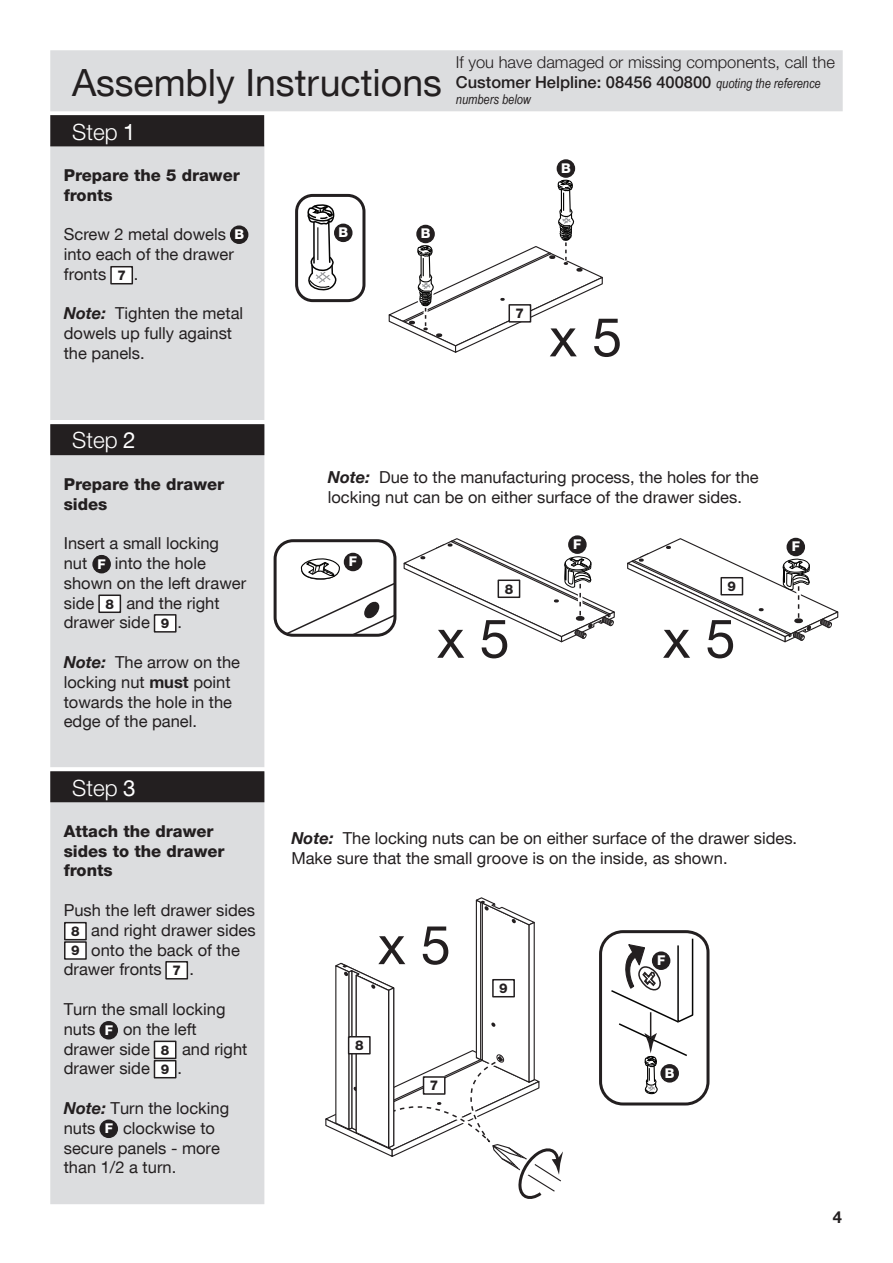
<style>
.page{position:relative;width:893px;height:1263px;background:#fff}
.page>*{position:absolute;margin:0;border:0;box-sizing:border-box;transform-origin:0 0}
.t1{font:54px "Helvetica Neue CE";color:#231f20}
.t2{font:37.5px "Helvetica Neue CE";color:#231f20}
.t3{font:300 22.5px "Helvetica Neue CE";color:#fff}
.t4{font:16.5px/19.8px "Helvetica Neue CE";color:#231f20}
.t5{font:300 16.5px/19.8px "Helvetica Neue CE";color:#231f20}
.t6{font:800 16.5px/19.8px "Helvetica Neue CE";color:#231f20}
.t7{font:800 16.5px "Helvetica Neue CE";color:#fff}
.t8{font:700 16.5px "Helvetica Neue CE";color:#231f20}
.t9{font:800 13.5px/19.4px "Helvetica Neue CE";color:#231f20}
.t10{font:italic 13.5px "Arial Narrow";color:#231f20}
.t11{font:800 13.5px "Helvetica Neue CE";color:#fff}
.s1{font-weight:400}
.s2{font-weight:700;font-style:italic}
.s3{font-weight:500}
.s4{font-family:"Arial Narrow";font-weight:400;font-style:italic;font-size:13.5px}
.s5{font-weight:700}
</style>
<div class="page">
<div style="left:51px;top:51px;width:791px;height:60px;background:#dcdddf"></div>
<div style="left:50px;top:50px;width:793px;height:61px;border:2px solid #dcdddf"></div>
<div style="left:51px;top:146px;width:213px;height:1057px;background:#dcdddf"></div>
<div style="left:50px;top:145px;width:214px;height:1059px;border:2px solid #dcdddf"></div>
<div style="left:51px;top:116px;width:212px;height:30px;background:#231f20"></div>
<div style="left:50px;top:115px;width:214px;height:31px;border:2px solid #231f20"></div>
<svg style="left:306px;top:204px;width:33px;height:99px"></svg>
<div style="left:295px;top:194px;width:70px;height:108px;border:3px solid #231f20;border-radius:16px"></div>
<div style="left:335px;top:224px;width:17px;height:17px;background:#231f20;border-radius:50%"></div>
<div style="left:334px;top:224px;width:19px;height:18px;border:2px solid #231f20;border-radius:50%"></div>
<div style="left:599px;top:930px;width:110px;height:175px;border:3px solid #231f20;border-radius:22px"></div>
<svg style="left:609px;top:937px;width:85px;height:169px"></svg>
<div style="left:661px;top:1065px;width:17px;height:17px;background:#231f20;border-radius:50%"></div>
<div style="left:660px;top:1064px;width:19px;height:18px;border:2px solid #231f20;border-radius:50%"></div>
<div style="left:653px;top:952px;width:17px;height:17px;background:#231f20;border-radius:50%"></div>
<div style="left:652px;top:951px;width:18px;height:19px;border:2px solid #231f20;border-radius:50%"></div>
<div style="left:274px;top:539px;width:122px;height:98px;border:3px solid #231f20;border-radius:18px"></div>
<div style="left:568px;top:535px;width:19px;height:19px;border:2px solid #231f20;border-radius:50%"></div>
<svg style="left:284px;top:537px;width:331px;height:106px"></svg>
<svg style="left:627px;top:537px;width:212px;height:106px"></svg>
<div style="left:498px;top:580px;width:22px;height:17px;background:#fff"></div>
<div style="left:498px;top:579px;width:22px;height:19px;border:2px solid #231f20"></div>
<div style="left:721px;top:578px;width:21px;height:17px;background:#fff"></div>
<div style="left:720px;top:577px;width:23px;height:18px;border:2px solid #231f20"></div>
<svg style="left:325px;top:897px;width:238px;height:302px"></svg>
<div style="left:555px;top:158px;width:22px;height:21px;border:4px solid #fff;border-radius:50%"></div>
<svg style="left:388px;top:175px;width:215px;height:178px"></svg>
<div style="left:557px;top:160px;width:17px;height:17px;background:#231f20;border-radius:50%"></div>
<div style="left:557px;top:159px;width:18px;height:19px;border:2px solid #231f20;border-radius:50%"></div>
<svg style="left:50px;top:420px;width:215px;height:5px"></svg>
<div style="left:51px;top:425px;width:213px;height:29px;background:#231f20"></div>
<div style="left:50px;top:424px;width:214px;height:31px;border:2px solid #231f20"></div>
<div style="left:231px;top:226px;width:17px;height:17px;background:#231f20;border-radius:50%"></div>
<div style="left:230px;top:225px;width:18px;height:19px;border:2px solid #231f20;border-radius:50%"></div>
<div style="left:111px;top:267px;width:21px;height:17px;background:#fff"></div>
<div style="left:110px;top:266px;width:23px;height:18px;border:2px solid #231f20"></div>
<svg style="left:50px;top:767px;width:215px;height:5px"></svg>
<div style="left:51px;top:772px;width:213px;height:29px;background:#231f20"></div>
<div style="left:50px;top:771px;width:214px;height:31px;border:2px solid #231f20"></div>
<div style="left:93px;top:556px;width:17px;height:17px;background:#231f20;border-radius:50%"></div>
<div style="left:92px;top:555px;width:19px;height:18px;border:2px solid #231f20;border-radius:50%"></div>
<div style="left:99px;top:595px;width:21px;height:17px;background:#fff"></div>
<div style="left:98px;top:594px;width:23px;height:19px;border:2px solid #231f20"></div>
<div style="left:155px;top:615px;width:21px;height:17px;background:#fff"></div>
<div style="left:154px;top:614px;width:23px;height:19px;border:2px solid #231f20"></div>
<div style="left:65px;top:923px;width:21px;height:17px;background:#fff"></div>
<div style="left:64px;top:922px;width:23px;height:18px;border:2px solid #231f20"></div>
<div style="left:65px;top:942px;width:21px;height:17px;background:#fff"></div>
<div style="left:64px;top:941px;width:23px;height:19px;border:2px solid #231f20"></div>
<div style="left:166px;top:962px;width:21px;height:17px;background:#fff"></div>
<div style="left:165px;top:961px;width:23px;height:18px;border:2px solid #231f20"></div>
<div style="left:100px;top:1120px;width:17px;height:17px;background:#231f20;border-radius:50%"></div>
<div style="left:100px;top:1119px;width:18px;height:19px;border:2px solid #231f20;border-radius:50%"></div>
<div style="left:100px;top:1022px;width:17px;height:17px;background:#231f20;border-radius:50%"></div>
<div style="left:100px;top:1021px;width:18px;height:18px;border:2px solid #231f20;border-radius:50%"></div>
<div style="left:154px;top:1041px;width:22px;height:17px;background:#fff"></div>
<div style="left:154px;top:1040px;width:22px;height:19px;border:2px solid #231f20"></div>
<div style="left:154px;top:1061px;width:22px;height:17px;background:#fff"></div>
<div style="left:154px;top:1060px;width:22px;height:18px;border:2px solid #231f20"></div>
<div style="left:509px;top:305px;width:21px;height:17px;background:#fff"></div>
<div style="left:508px;top:304px;width:23px;height:19px;border:2px solid #231f20"></div>
<div style="left:349px;top:1037px;width:21px;height:17px;background:#fff"></div>
<div style="left:348px;top:1036px;width:23px;height:18px;border:2px solid #231f20"></div>
<div style="left:493px;top:980px;width:21px;height:17px;background:#fff"></div>
<div style="left:492px;top:979px;width:23px;height:18px;border:2px solid #231f20"></div>
<p class="t2" style="left:72px;top:60px;width:371px">Assembly Instructions</p>
<p class="t3" style="left:72px;top:118px;width:65px">Step <span class="s1">1</span></p>
<p class="t6" style="left:64px;top:165px;width:178px">Prepare the 5 drawer fronts</p>
<p class="t4" style="left:64px;top:225px;width:172px">Screw 2 metal dowels into each of the drawer fronts</p>
<p class="t4" style="left:134px;top:264px;width:6px">.</p>
<p class="t4" style="left:64px;top:304px;width:181px"><span class="s2">Note:</span> Tighten the metal dowels up fully against the panels.</p>
<p class="t11" style="left:234px;top:226px;width:11px">B</p>
<p class="t9" style="left:117px;top:266px;width:10px">7</p>
<p class="t11" style="left:338px;top:224px;width:11px">B</p>
<p class="t11" style="left:421px;top:225px;width:11px">B</p>
<p class="t5" style="left:456px;top:52px;width:380px">If you have damaged or missing components, call the<br><span class="s3">Customer Helpline: 08456 400800</span> <span class="s4">quoting the reference</span></p>
<p class="t10" style="left:456px;top:90px;width:77px">numbers below</p>
<p class="t11" style="left:561px;top:160px;width:11px">B</p>
<p class="t9" style="left:516px;top:304px;width:10px">7</p>
<p class="t1" style="left:549px;top:305px;width:75px">x 5</p>
<p class="t3" style="left:72px;top:427px;width:65px">Step <span class="s1">2</span></p>
<p class="t6" style="left:64px;top:474px;width:162px">Prepare the drawer sides</p>
<p class="t4" style="left:64px;top:533px;width:157px">Insert a small locking nut</p>
<p class="t4" style="left:64px;top:553px;width:184px;text-indent:51px">into the hole shown on the left drawer side</p>
<p class="t11" style="left:98px;top:555px;width:10px">F</p>
<p class="t4" style="left:64px;top:593px;width:157px;text-indent:63px">and the right drawer side</p>
<p class="t4" style="left:177px;top:613px;width:6px">.</p>
<p class="t4" style="left:64px;top:652px;width:178px"><span class="s2">Note:</span> The arrow on the locking nut <span class="s5">must</span> point towards the hole in the edge of the panel.</p>
<p class="t9" style="left:105px;top:594px;width:10px">8</p>
<p class="t9" style="left:161px;top:614px;width:10px">9</p>
<p class="t3" style="left:72px;top:774px;width:65px">Step <span class="s1">3</span></p>
<p class="t6" style="left:64px;top:821px;width:162px">Attach the drawer sides to the drawer fronts</p>
<p class="t4" style="left:64px;top:900px;width:193px">Push the left drawer sides</p>
<p class="t4" style="left:91px;top:920px;width:166px">and right drawer sides</p>
<p class="t4" style="left:91px;top:940px;width:150px">onto the back of the</p>
<p class="t4" style="left:64px;top:960px;width:100px">drawer fronts</p>
<p class="t4" style="left:189px;top:960px;width:6px">.</p>
<p class="t4" style="left:64px;top:999px;width:163px">Turn the small locking nuts</p>
<p class="t9" style="left:71px;top:921px;width:10px">8<br>9</p>
<p class="t9" style="left:172px;top:961px;width:10px">7</p>
<p class="t4" style="left:64px;top:1019px;width:134px;text-indent:59px">on the left drawer side</p>
<p class="t11" style="left:105px;top:1021px;width:10px">F</p>
<p class="t4" style="left:182px;top:1039px;width:67px">and right</p>
<p class="t9" style="left:161px;top:1040px;width:10px">8<br>9</p>
<p class="t4" style="left:64px;top:1059px;width:88px">drawer side</p>
<p class="t4" style="left:177px;top:1059px;width:6px">.</p>
<p class="t4" style="left:64px;top:1098px;width:167px"><span class="s2">Note:</span> Turn the locking nuts</p>
<p class="t4" style="left:64px;top:1118px;width:158px;text-indent:59px">clockwise to secure panels - more than 1/2 a turn.</p>
<p class="t11" style="left:105px;top:1120px;width:10px">F</p>
<p class="t4" style="left:328px;top:467px;width:432px"><span class="s2">Note:</span> Due to the manufacturing process, the holes for the locking nut can be on either surface of the drawer sides.</p>
<p class="t11" style="left:349px;top:553px;width:10px">F</p>
<p class="t11" style="left:573px;top:536px;width:10px">F</p>
<p class="t11" style="left:792px;top:538px;width:10px">F</p>
<p class="t9" style="left:505px;top:579px;width:10px">8</p>
<p class="t9" style="left:728px;top:577px;width:10px">9</p>
<p class="t1" style="left:437px;top:606px;width:75px">x 5</p>
<p class="t1" style="left:663px;top:606px;width:75px">x 5</p>
<p class="t4" style="left:291px;top:828px;width:507px"><span class="s2">Note:</span> The locking nuts can be on either surface of the drawer sides.<br>Make sure that the small groove is on the inside, as shown.</p>
<p class="t1" style="left:378px;top:912px;width:75px">x 5</p>
<p class="t9" style="left:355px;top:1036px;width:10px">8</p>
<p class="t9" style="left:430px;top:1076px;width:10px">7</p>
<p class="t9" style="left:499px;top:979px;width:10px">9</p>
<p class="t11" style="left:657px;top:952px;width:10px">F</p>
<p class="t7" style="left:662px;top:1065px;width:14px">B<sup>B</sup></p>
<p class="t8" style="left:833px;top:1207px;width:11px">4</p>
</div>
